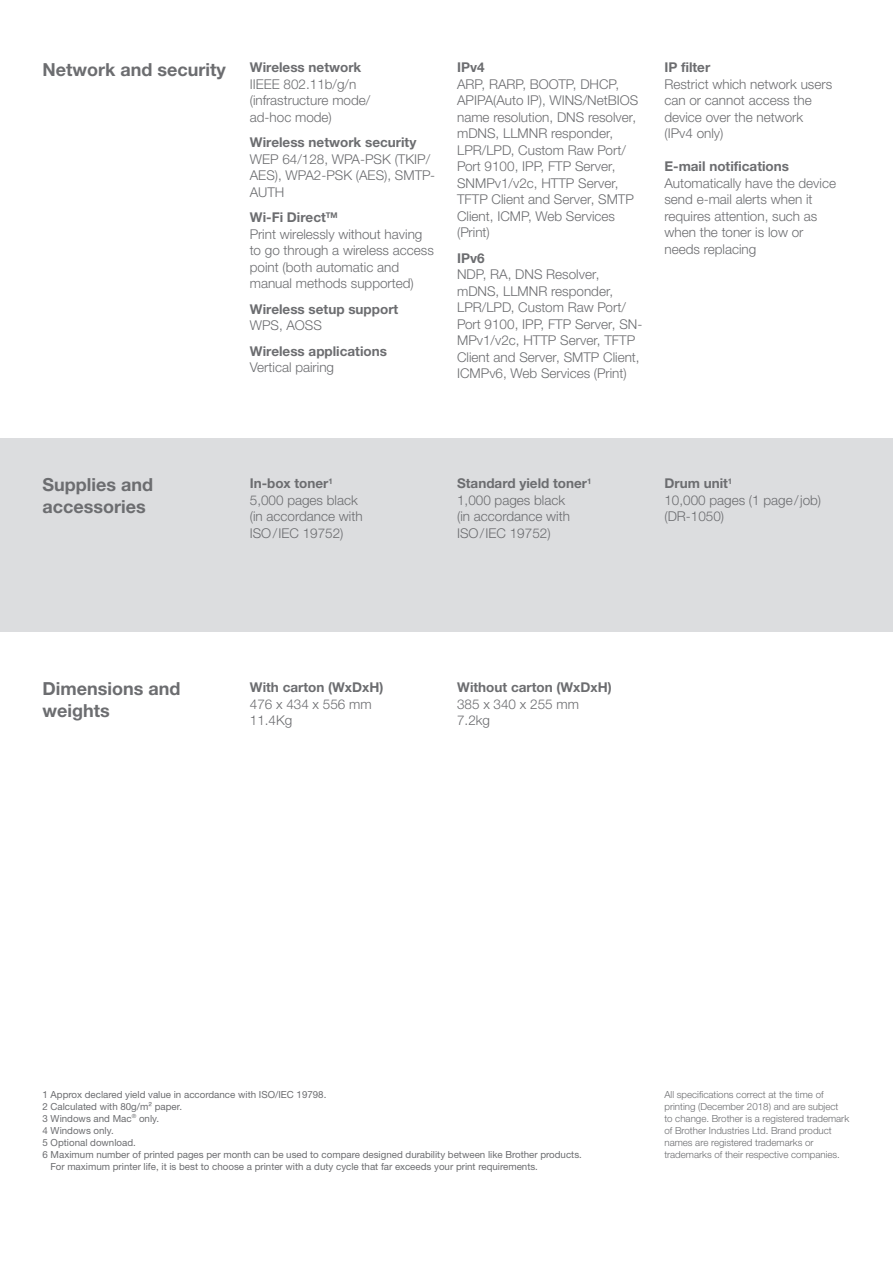
<style>
.page{position:relative;width:893px;height:1263px;background:#fff}
.page>*{position:absolute;margin:0;border:0;box-sizing:border-box;transform-origin:0 0}
.t1{font:700 18px/21.6px "Helvetica Neue LTW1 G";color:#6c6d70}
.t2{font:300 13.5px/16.5px "Helvetica Neue LTW1 G";color:#6c6d70}
.t3{font:700 13.5px "Helvetica Neue LTW1 G";color:#6c6d70}
.t4{font:9.75px "Helvetica Neue LTW1 G";color:#6c6d70}
.t5{font:300 9.75px/12px "Helvetica Neue LTW1 G";color:#6c6d70}
</style>
<div class="page">
<div style="left:0;top:438px;width:893px;height:193px;background:#dcdddf"></div>
<p class="t1" style="left:43px;top:58px;width:185px">Network and security</p>
<p class="t3" style="left:250px;top:59px;width:113px">Wireless network</p>
<p class="t2" style="left:250px;top:76px;width:122px">IIEEE 802.11b/g/n (infrastructure mode/ ad-hoc mode)</p>
<p class="t3" style="left:250px;top:134px;width:168px">Wireless network security</p>
<p class="t2" style="left:250px;top:151px;width:187px">WEP 64/128, WPA-PSK (TKIP/<br>AES), WPA2-PSK (AES), SMTP-<br>AUTH</p>
<p class="t3" style="left:250px;top:209px;width:89px">Wi-Fi Direct<sup>TM</sup></p>
<p class="t2" style="left:250px;top:226px;width:186px">Print wirelessly without having to go through a wireless access point (both automatic and</p>
<p class="t2" style="left:250px;top:275px;width:165px">manual methods supported)</p>
<p class="t3" style="left:250px;top:301px;width:150px">Wireless setup support</p>
<p class="t2" style="left:250px;top:317px;width:74px">WPS, AOSS</p>
<p class="t3" style="left:250px;top:343px;width:139px">Wireless applications</p>
<p class="t2" style="left:250px;top:359px;width:86px">Vertical pairing</p>
<p class="t3" style="left:457px;top:59px;width:29px">IPv4</p>
<p class="t2" style="left:457px;top:76px;width:183px">ARP, RARP, BOOTP, DHCP,<br>APIPA(Auto IP), WINS/NetBIOS name resolution, DNS resolver, mDNS, LLMNR responder,<br>LPR/LPD, Custom Raw Port/<br>Port 9100, IPP, FTP Server,<br>SNMPv1/v2c, HTTP Server,<br>TFTP Client and Server, SMTP<br>Client, ICMP, Web Services (Print)</p>
<p class="t3" style="left:457px;top:250px;width:29px">IPv6</p>
<p class="t2" style="left:457px;top:266px;width:187px">NDP, RA, DNS Resolver, mDNS, LLMNR responder,<br>LPR/LPD, Custom Raw Port/<br>Port 9100, IPP, FTP Server, SN-<br>MPv1/v2c, HTTP Server, TFTP<br>Client and Server, SMTP Client,<br>ICMPv6, Web Services (Print)</p>
<p class="t3" style="left:664px;top:59px;width:47px">IP filter</p>
<p class="t2" style="left:664px;top:76px;width:169px">Restrict which network users</p>
<p class="t2" style="left:664px;top:92px;width:149px">can or cannot access the</p>
<p class="t2" style="left:664px;top:109px;width:140px">device over the network</p>
<p class="t2" style="left:664px;top:125px;width:61px">(IPv4 only)</p>
<p class="t3" style="left:664px;top:158px;width:126px">E-mail notifications</p>
<p class="t2" style="left:664px;top:175px;width:173px">Automatically have the device</p>
<p class="t2" style="left:664px;top:191px;width:150px">send e-mail alerts when it</p>
<p class="t2" style="left:664px;top:208px;width:155px">requires attention, such as</p>
<p class="t2" style="left:664px;top:224px;width:141px">when the toner is low or</p>
<p class="t2" style="left:664px;top:241px;width:93px">needs replacing</p>
<p class="t1" style="left:43px;top:474px;width:112px">Supplies and accessories</p>
<p class="t3" style="left:250px;top:475px;width:85px">In-box toner<sup>1</sup></p>
<p class="t2" style="left:250px;top:492px;width:114px">5,000 pages black (in accordance with<br>ISO/IEC 19752)</p>
<p class="t3" style="left:457px;top:475px;width:136px">Standard yield toner<sup>1</sup></p>
<p class="t2" style="left:457px;top:492px;width:114px">1,000 pages black (in accordance with<br>ISO/IEC 19752)</p>
<p class="t3" style="left:664px;top:475px;width:69px">Drum unit<sup>1</sup></p>
<p class="t2" style="left:664px;top:492px;width:158px">10,000 pages (1 page/job) (DR-1050)</p>
<p class="t1" style="left:43px;top:678px;width:139px">Dimensions and weights</p>
<p class="t3" style="left:250px;top:679px;width:135px">With carton (WxDxH)</p>
<p class="t2" style="left:250px;top:696px;width:123px">476 x 434 x 556 mm<br>11.4Kg</p>
<p class="t3" style="left:457px;top:679px;width:156px">Without carton (WxDxH)</p>
<p class="t2" style="left:457px;top:696px;width:123px">385 x 340 x 255 mm<br>7.2kg</p>
<p class="t4" style="left:43px;top:1088px;width:285px">1 Approx declared yield value in accordance with ISO/IEC 19798.</p>
<p class="t4" style="left:43px;top:1100px;width:141px">2 Calculated with 80g/m² paper.</p>
<p class="t4" style="left:43px;top:1112px;width:118px">3 Windows and Mac<sup>®</sup> only.</p>
<p class="t4" style="left:43px;top:1124px;width:73px">4 Windows only.</p>
<p class="t4" style="left:43px;top:1136px;width:95px">5 Optional download.</p>
<p class="t4" style="left:43px;top:1148px;width:541px">6 Maximum number of printed pages per month can be used to compare designed durability between like Brother products.</p>
<p class="t4" style="left:51px;top:1160px;width:489px">For maximum printer life, it is best to choose a printer with a duty cycle that far exceeds your print requirements.</p>
<p class="t5" style="left:664px;top:1088px;width:186px">All specifications correct at the time of printing (December 2018) and are subject<br>to change. Brother is a registered trademark of Brother Industries Ltd. Brand product names are registered trademarks or trademarks of their respective companies.</p>
</div>
